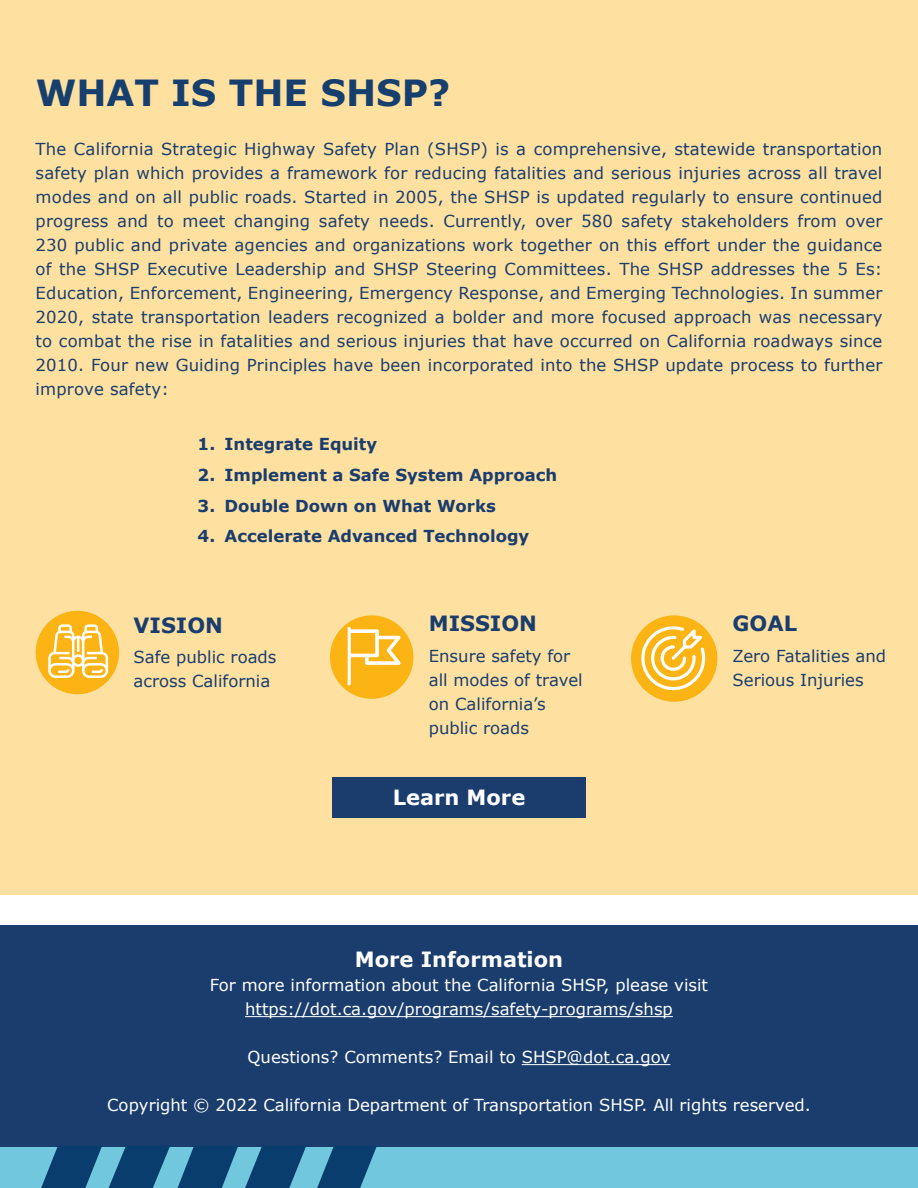
<style>
.page{position:relative;width:918px;height:1188px;background:#fff}
.page>*{position:absolute;margin:0;border:0;box-sizing:border-box;transform-origin:0 0}
.t1{font:700 36px "Verdana";color:#173f6e}
.t2{font:700 21px "Verdana";color:#fff}
.t3{font:700 21px "Verdana";color:#1a3d6e}
.t4{font:16.5px/24px "Verdana";color:#1a3d6e}
.t5{font:16.5px/24px "Verdana";color:#fff;text-align:center}
.t6{font:700 16.5px "Verdana";color:#1a3d6e}
</style>
<div class="page">
<div style="left:0;top:0;width:918px;height:894px;background:#fee1a1"></div>
<div style="left:0;top:926px;width:918px;height:262px;background:#1a3d6e"></div>
<hr style="left:522px;top:1064px;width:148px;height:1px;background:#fff">
<hr style="left:245px;top:1016px;width:428px;height:1px;background:#fff">
<div style="left:36px;top:611px;width:83px;height:83px;background:#fcb314;border-radius:50%"></div>
<svg style="left:48px;top:624px;width:60px;height:54px"></svg>
<div style="left:330px;top:615px;width:83px;height:84px;background:#fcb314;border-radius:50%"></div>
<svg style="left:347px;top:627px;width:54px;height:59px"></svg>
<div style="left:631px;top:615px;width:86px;height:87px;background:#fcb314;border-radius:50%"></div>
<svg style="left:637px;top:622px;width:69px;height:72px"></svg>
<div style="left:332px;top:777px;width:254px;height:41px;background:#1a3d6e"></div>
<div style="left:0;top:1147px;width:918px;height:41px;background:#70c7de"></div>
<svg style="left:245px;top:1146px;width:61px;height:42px"></svg>
<svg style="left:317px;top:1146px;width:60px;height:42px"></svg>
<svg style="left:178px;top:1146px;width:60px;height:42px"></svg>
<svg style="left:109px;top:1146px;width:61px;height:42px"></svg>
<svg style="left:41px;top:1146px;width:61px;height:42px"></svg>
<h1 class="t1" style="left:36px;top:70px;width:416px">WHAT IS THE SHSP?</h1>
<p class="t4" style="left:36px;top:137px;width:848px;text-align:justify">The California Strategic Highway Safety Plan (SHSP) is a comprehensive, statewide transportation safety plan which provides a framework for reducing fatalities and serious injuries across all travel modes and on all public roads. Started in 2005, the SHSP is updated regularly to ensure continued progress and to meet changing safety needs. Currently, over 580 safety stakeholders from over 230 public and private agencies and organizations work together on this effort under the guidance of the SHSP Executive Leadership and SHSP Steering Committees. The SHSP addresses the 5 Es:<br>Education, Enforcement, Engineering, Emergency Response, and Emerging Technologies. In summer 2020, state transportation leaders recognized a bolder and more focused approach was necessary to combat the rise in fatalities and serious injuries that have occurred on California roadways since 2010. Four new Guiding Principles have been incorporated into the SHSP update process to further improve safety:</p>
<p class="t6" style="left:198px;top:433px;width:181px">1. Integrate Equity</p>
<p class="t6" style="left:198px;top:464px;width:361px">2. Implement a Safe System Approach</p>
<p class="t6" style="left:198px;top:495px;width:300px">3. Double Down on What Works</p>
<p class="t6" style="left:198px;top:526px;width:333px">4. Accelerate Advanced Technology</p>
<p class="t3" style="left:134px;top:611px;width:91px">VISION</p>
<p class="t4" style="left:134px;top:645px;width:144px">Safe public roads across California</p>
<p class="t3" style="left:429px;top:610px;width:110px">MISSION</p>
<p class="t4" style="left:429px;top:644px;width:155px">Ensure safety for all modes of travel on California’s public roads</p>
<p class="t2" style="left:393px;top:784px;width:134px">Learn More</p>
<p class="t3" style="left:733px;top:610px;width:66px">GOAL</p>
<p class="t4" style="left:733px;top:644px;width:155px">Zero Fatalities and<br>Serious Injuries</p>
<p class="t2" style="left:355px;top:946px;width:210px">More Information</p>
<p class="t5" style="left:210px;top:973px;width:500px">For more information about the California SHSP, please visit https://dot.ca.gov/programs/safety-programs/shsp</p>
<p class="t5" style="left:248px;top:1045px;width:424px">Questions? Comments? Email to SHSP@dot.ca.gov</p>
<p class="t5" style="left:107px;top:1093px;width:705px">Copyright © 2022 California Department of Transportation SHSP. All rights reserved.</p>
</div>
